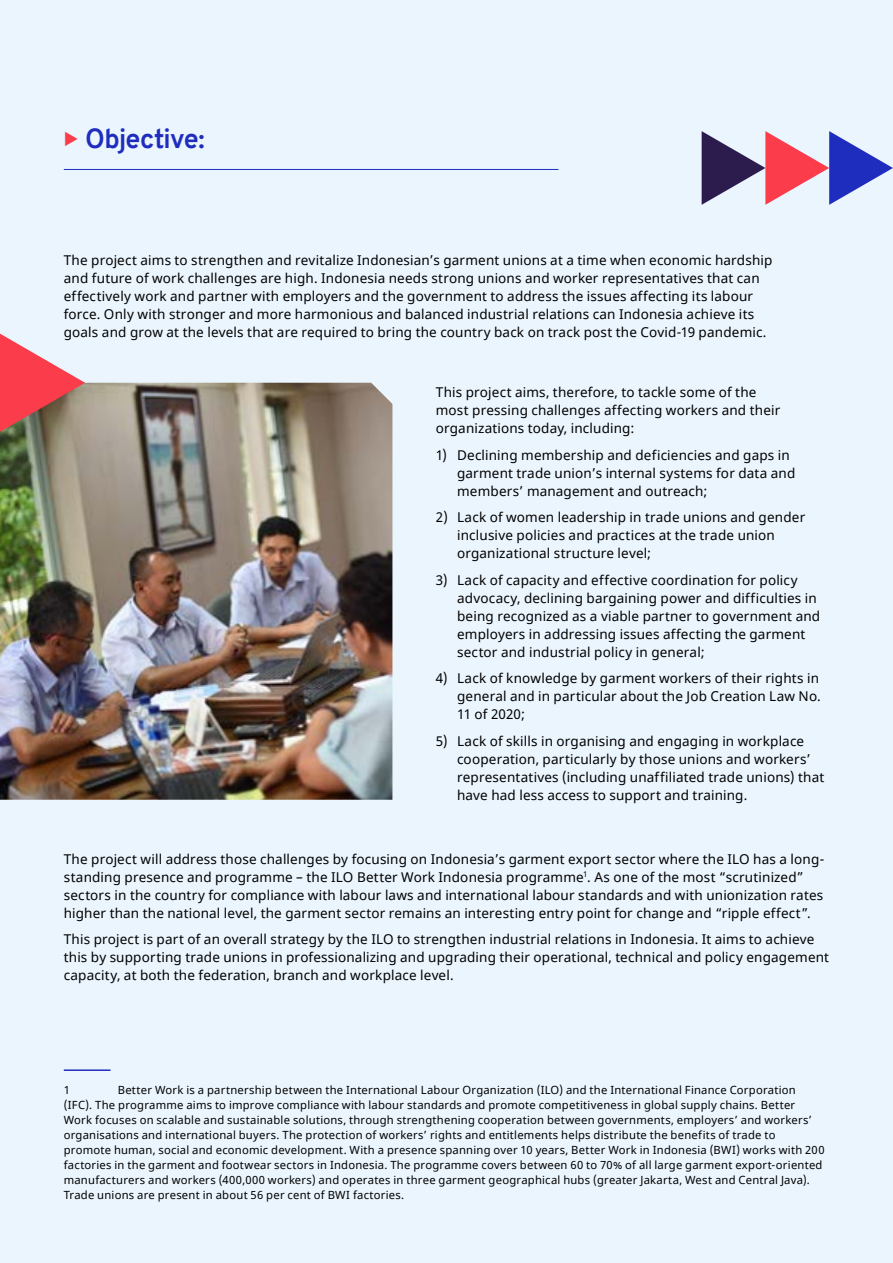
<style>
.page{position:relative;width:893px;height:1263px;background:#ebf5fd}
.page>*{position:absolute;margin:0;border:0;box-sizing:border-box;transform-origin:0 0}
.t1{font:700 27px "Overpass";letter-spacing:-.025em;color:#1e2dbe}
.t2{font:13.5px/18px "Noto Sans";letter-spacing:.015em;color:#000}
.t3{font:11.25px/15px "Noto Sans";letter-spacing:.02em;color:#000}
</style>
<div class="page">
<hr style="left:64px;top:169px;width:494px;height:1px;background:#1e2dbe">
<hr style="left:64px;top:1069px;width:47px;height:2px;background:#1e2dbe">
<img style="left:0;top:383px;width:392px;height:417px">
<svg style="left:0;top:334px;width:85px;height:98px"></svg>
<svg style="left:702px;top:131px;width:191px;height:74px"></svg>
<h1 class="t1" style="left:85px;top:119px;width:121px">Objective:</h1>
<p class="t2" style="left:64px;top:251px;width:710px">The project aims to strengthen and revitalize Indonesian’s garment unions at a time when economic hardship and future of work challenges are high. Indonesia needs strong unions and worker representatives that can effectively work and partner with employers and the government to address the issues affecting its labour force. Only with stronger and more harmonious and balanced industrial relations can Indonesia achieve its goals and grow at the levels that are required to bring the country back on track post the Covid-19 pandemic.</p>
<p class="t2" style="left:436px;top:384px;width:346px">This project aims, therefore, to tackle some of the most pressing challenges affecting workers and their organizations today, including:</p>
<p class="t2" style="left:457px;top:446px;width:340px;text-indent:-21px">1) Declining membership and deficiencies and gaps in garment trade union’s internal systems for data and members’ management and outreach;</p>
<p class="t2" style="left:457px;top:509px;width:350px;text-indent:-21px">2) Lack of women leadership in trade unions and gender inclusive policies and practices at the trade union organizational structure level;</p>
<p class="t2" style="left:457px;top:571px;width:365px;text-indent:-21px">3) Lack of capacity and effective coordination for policy advocacy, declining bargaining power and difficulties in being recognized as a viable partner to government and employers in addressing issues affecting the garment sector and industrial policy in general;</p>
<p class="t2" style="left:457px;top:670px;width:365px;text-indent:-21px">4) Lack of knowledge by garment workers of their rights in general and in particular about the Job Creation Law No.<br>11 of 2020;</p>
<p class="t2" style="left:457px;top:732px;width:369px;text-indent:-21px">5) Lack of skills in organising and engaging in workplace cooperation, particularly by those unions and workers’ representatives (including unaffiliated trade unions) that have had less access to support and training.</p>
<p class="t2" style="left:64px;top:850px;width:762px">The project will address those challenges by focusing on Indonesia’s garment export sector where the ILO has a long&shy;standing presence and programme – the ILO Better Work Indonesia programme<sup>1</sup>. As one of the most “scrutinized” sectors in the country for compliance with labour laws and international labour standards and with unionization rates higher than the national level, the garment sector remains an interesting entry point for change and “ripple effect”.</p>
<p class="t2" style="left:64px;top:931px;width:767px">This project is part of an overall strategy by the ILO to strengthen industrial relations in Indonesia. It aims to achieve this by supporting trade unions in professionalizing and upgrading their operational, technical and policy engagement capacity, at both the federation, branch and workplace level.</p>
<p class="t3" style="left:64px;top:1083px;width:762px;text-indent:54px">Better Work is a partnership between the International Labour Organization (ILO) and the International Finance Corporation (IFC). The programme aims to improve compliance with labour standards and promote competitiveness in global supply chains. Better Work focuses on scalable and sustainable solutions, through strengthening cooperation between governments, employers’ and workers’ organisations and international buyers. The protection of workers’ rights and entitlements helps distribute the benefits of trade to promote human, social and economic development. With a presence spanning over 10 years, Better Work in Indonesia (BWI) works with 200 factories in the garment and footwear sectors in Indonesia. The programme covers between 60 to 70% of all large garment export-oriented manufacturers and workers (400,000 workers) and operates in three garment geographical hubs (greater Jakarta, West and Central Java).<br>Trade unions are present in about 56 per cent of BWI factories.</p>
<p class="t3" style="left:64px;top:1083px;width:8px">1</p>
</div>
